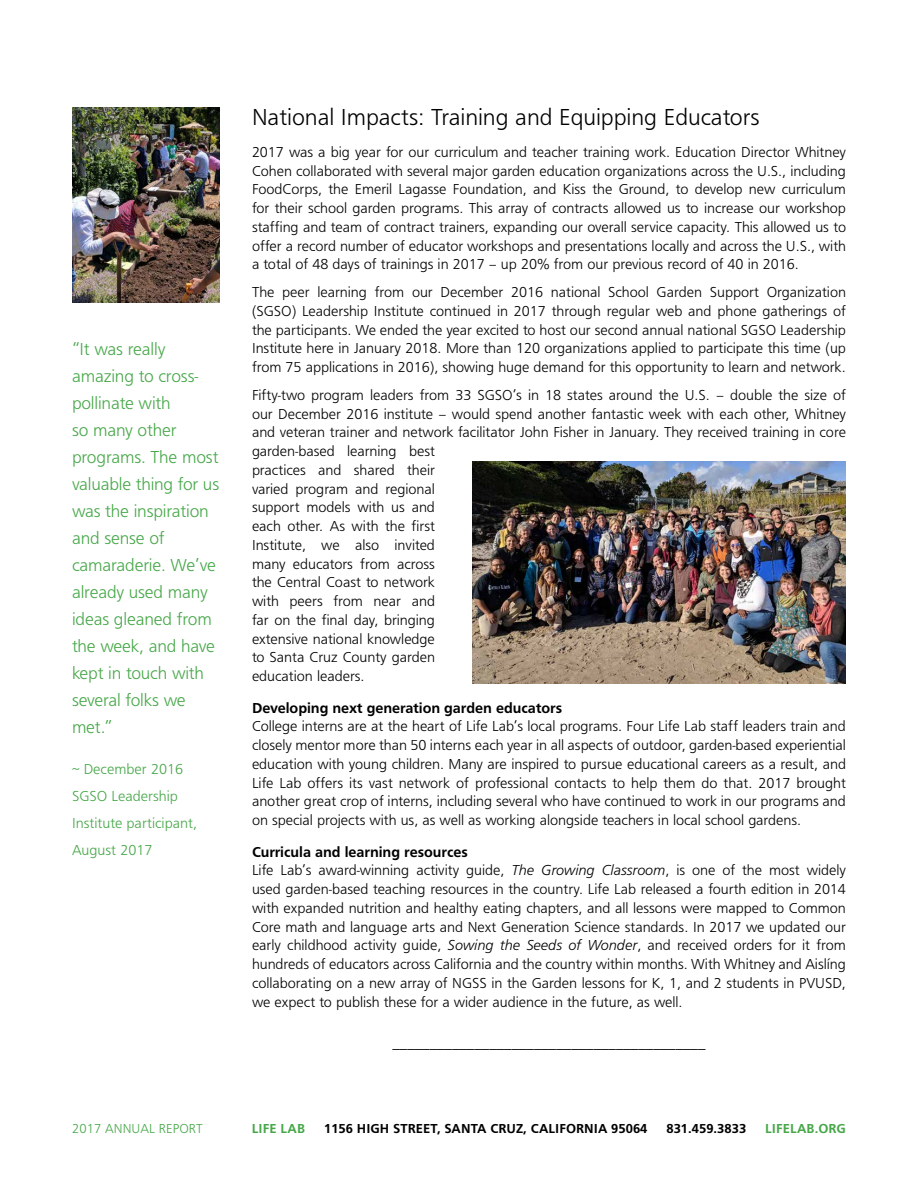
<style>
.page{position:relative;width:918px;height:1188px;background:#fff}
.page>*{position:absolute;margin:0;border:0;box-sizing:border-box;transform-origin:0 0}
.t1{font:24px "Frugal Sans Light DTC";letter-spacing:-.005em;color:#000}
.t2{font:18px/27px "Frugal Sans Light DTC";letter-spacing:-.01em;color:#46a748}
.t3{font:15px/18.8px "Frugal Sans Light DTC";letter-spacing:-.005em;color:#000;text-align:justify}
.t4{font:15px "Frugal Sans Bold DTC";letter-spacing:-.005em;color:#000}
.t5{font:15px/27px "Frugal Sans Light DTC";color:#46a748}
.t6{font:13.5px "Frugal Sans Bold DTC";color:#000}
.t7{font:13.5px "Frugal Sans Bold DTC";color:#46a748}
.t8{font:13.5px "Frugal Sans Light DTC";color:#46a748}
.s1{font-family:"Frugal Sans Light Italic DTC"}
</style>
<div class="page">
<img style="left:72px;top:108px;width:147px;height:194px">
<img style="left:473px;top:462px;width:373px;height:221px">
<p class="t2" style="left:72px;top:336px;width:149px">“It was really amazing to cross&shy;pollinate with<br>so many other programs. The most valuable thing for us was the inspiration and sense of camaraderie. We’ve already used many ideas gleaned from the week, and have kept in touch with several folks we met.”</p>
<p class="t5" style="left:72px;top:755px;width:127px">~ December 2016<br>SGSO Leadership<br>Institute participant,<br>August 2017</p>
<h1 class="t1" style="left:252px;top:103px;width:509px">National Impacts: Training and Equipping Educators</h1>
<p class="t3" style="left:252px;top:142px;width:596px">2017 was a big year for our curriculum and teacher training work. Education Director Whitney Cohen collaborated with several major garden education organizations across the U.S., including FoodCorps, the Emeril Lagasse Foundation, and Kiss the Ground, to develop new curriculum for their school garden programs. This array of contracts allowed us to increase our workshop staffing and team of contract trainers, expanding our overall service capacity. This allowed us to offer a record number of educator workshops and presentations locally and across the U.S., with a total of 48 days of trainings in 2017 – up 20% from our previous record of 40 in 2016.</p>
<p class="t3" style="left:252px;top:283px;width:596px">The peer learning from our December 2016 national School Garden Support Organization (SGSO) Leadership Institute continued in 2017 through regular web and phone gatherings of the participants. We ended the year excited to host our second annual national SGSO Leadership Institute here in January 2018. More than 120 organizations applied to participate this time (up from 75 applications in 2016), showing huge demand for this opportunity to learn and network.</p>
<p class="t3" style="left:252px;top:385px;width:596px;text-align:left">Fifty-two program leaders from 33 SGSO’s in 18 states around the U.S. – double the size of our December 2016 institute – would spend another fantastic week with each other, Whitney and veteran trainer and network facilitator John Fisher in January. They received training in core garden-based learning best<br>practices and shared their<br>varied program and regional<br>support models with us and<br>each other. As with the first<br>Institute, we also invited<br>many educators from across<br>the Central Coast to network<br>with peers from near and<br>far on the final day, bringing<br>extensive national knowledge<br>to Santa Cruz County garden<br>education leaders.</p>
<p class="t4" style="left:252px;top:699px;width:312px">Developing next generation garden educators</p>
<p class="t3" style="left:252px;top:717px;width:596px">College interns are at the heart of Life Lab’s local programs. Four Life Lab staff leaders train and closely mentor more than 50 interns each year in all aspects of outdoor, garden-based experiential education with young children. Many are inspired to pursue educational careers as a result, and Life Lab offers its vast network of professional contacts to help them do that. 2017 brought another great crop of interns, including several who have continued to work in our programs and on special projects with us, as well as working alongside teachers in local school gardens.</p>
<p class="t4" style="left:252px;top:843px;width:217px">Curricula and learning resources</p>
<p class="t3" style="left:252px;top:861px;width:596px">Life Lab’s award-winning activity guide, <span class="s1">The Growing Classroom</span>, is one of the most widely used garden-based teaching resources in the country. Life Lab released a fourth edition in 2014 with expanded nutrition and healthy eating chapters, and all lessons were mapped to Common Core math and language arts and Next Generation Science standards. In 2017 we updated our early childhood activity guide, <span class="s1">Sowing the Seeds of Wonder</span>, and received orders for it from hundreds of educators across California and the country within months. With Whitney and Aislíng collaborating on a new array of NGSS in the Garden lessons for K, 1, and 2 students in PVUSD, we expect to publish these for a wider audience in the future, as well.</p>
<p class="t3" style="left:392px;top:1033px;width:315px">__________________________________________</p>
<p class="t8" style="left:72px;top:1121px;width:132px">2017 ANNUAL REPORT</p>
<p class="t7" style="left:252px;top:1120px;width:55px">LIFE LAB</p>
<p class="t6" style="left:324px;top:1120px;width:325px">1156 HIGH STREET, SANTA CRUZ, CALIFORNIA 95064</p>
<p class="t6" style="left:666px;top:1120px;width:81px">831.459.3833</p>
<p class="t7" style="left:765px;top:1120px;width:82px">LIFELAB.ORG</p>
</div>
